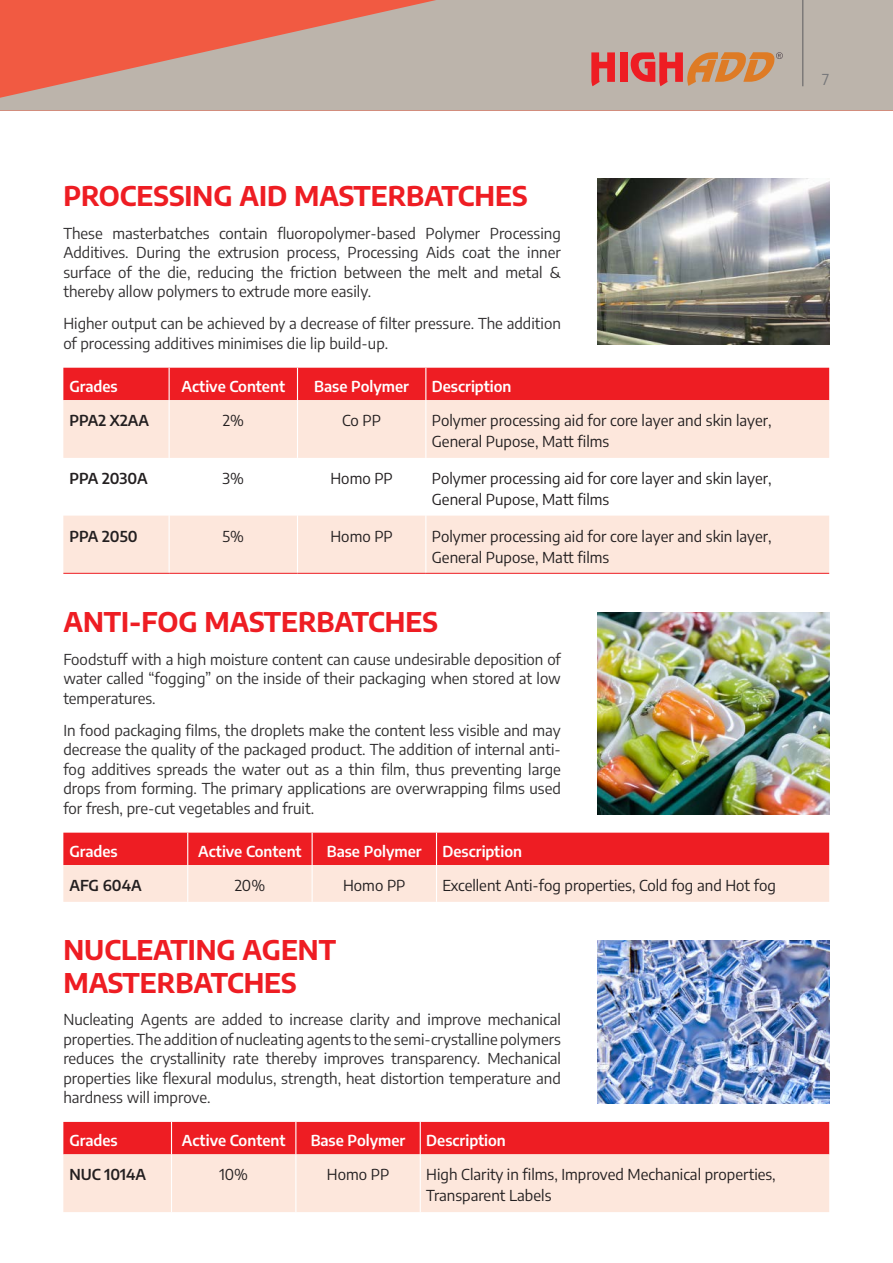
<style>
.page{position:relative;width:893px;height:1263px;background:#fff}
.page>*{position:absolute;margin:0;border:0;box-sizing:border-box;transform-origin:0 0}
.t1{font:700 27px/32.4px "Encode Sans";color:#ee1d23}
.t2{font:15px/19.5px "Encode Sans";color:#312f30;text-align:justify}
.Body_Text{font:15px/21px "Encode Sans";color:#231f20}
.Body_Text-2{font:600 15px "Encode Sans";color:#fff}
.Body_Text-3{font:600 15px "Encode Sans";color:#231f20}
.Body_Text-4{font:15px "Encode Sans";color:#757679}
</style>
<div class="page">
<svg style="left:0;top:0;width:893px;height:111px;background:#c89e92"></svg>
<hr style="left:802px;top:0;width:1px;height:86px;background:#5c5c5f">
<div style="left:63px;top:368px;width:766px;height:32px;background:#ee1d23"></div>
<svg style="left:63px;top:400px;width:766px;height:173px;fill:#fde7dc"></svg>
<hr style="left:169px;top:368px;width:1px;height:32px;background:#fff">
<hr style="left:297px;top:368px;width:1px;height:32px;background:#fff">
<hr style="left:425px;top:368px;width:1px;height:32px;background:#fff">
<hr style="left:169px;top:400px;width:1px;height:58px;background:#fff">
<hr style="left:297px;top:400px;width:1px;height:58px;background:#fff">
<hr style="left:425px;top:400px;width:1px;height:58px;background:#fff">
<hr style="left:169px;top:458px;width:1px;height:58px;background:#fff">
<hr style="left:297px;top:458px;width:1px;height:58px;background:#fff">
<hr style="left:425px;top:458px;width:1px;height:58px;background:#fff">
<hr style="left:169px;top:516px;width:1px;height:57px;background:#fff">
<hr style="left:297px;top:516px;width:1px;height:57px;background:#fff">
<hr style="left:425px;top:516px;width:1px;height:57px;background:#fff">
<hr style="left:63px;top:573px;width:106px;height:1px;background:#ee1d23">
<hr style="left:169px;top:573px;width:128px;height:1px;background:#ee1d23">
<hr style="left:297px;top:573px;width:129px;height:1px;background:#ee1d23">
<hr style="left:426px;top:573px;width:403px;height:1px;background:#ee1d23">
<svg style="left:63px;top:833px;width:766px;height:69px;background:#f68986"></svg>
<hr style="left:187px;top:833px;width:1px;height:32px;background:#fff">
<hr style="left:312px;top:833px;width:1px;height:32px;background:#fff">
<hr style="left:436px;top:833px;width:1px;height:32px;background:#fff">
<hr style="left:187px;top:865px;width:1px;height:37px;background:#fff">
<hr style="left:312px;top:865px;width:1px;height:37px;background:#fff">
<hr style="left:436px;top:865px;width:1px;height:37px;background:#fff">
<svg style="left:63px;top:1122px;width:766px;height:90px;background:#f79f9a"></svg>
<hr style="left:171px;top:1122px;width:1px;height:32px;background:#fff">
<hr style="left:295px;top:1122px;width:1px;height:32px;background:#fff">
<hr style="left:420px;top:1122px;width:1px;height:32px;background:#fff">
<hr style="left:171px;top:1154px;width:1px;height:58px;background:#fff">
<hr style="left:295px;top:1154px;width:1px;height:58px;background:#fff">
<hr style="left:420px;top:1154px;width:1px;height:58px;background:#fff">
<img style="left:597px;top:179px;width:232px;height:165px">
<img style="left:597px;top:613px;width:232px;height:201px">
<img style="left:597px;top:941px;width:232px;height:162px">
<svg style="left:591px;top:52px;width:24px;height:34px"></svg>
<div style="left:620px;top:52px;width:8px;height:30px;background:#ee1d23"></div>
<svg style="left:631px;top:52px;width:152px;height:34px;background:#cf8466"></svg>
<p class="t1" style="left:63px;top:179px;width:466px">PROCESSING AID MASTERBATCHES</p>
<p class="t2" style="left:63px;top:223px;width:499px">These masterbatches contain fluoropolymer-based Polymer Processing Additives. During the extrusion process, Processing Aids coat the inner surface of the die, reducing the friction between the melt and metal &amp; thereby allow polymers to extrude more easily.</p>
<p class="t2" style="left:63px;top:313px;width:499px">Higher output can be achieved by a decrease of filter pressure. The addition of processing additives minimises die lip build-up.</p>
<p class="Body_Text-2" style="left:69px;top:376px;width:50px">Grades</p>
<p class="Body_Text-2" style="left:182px;top:376px;width:105px">Active Content</p>
<p class="Body_Text-2" style="left:314px;top:376px;width:96px">Base Polymer</p>
<p class="Body_Text-2" style="left:432px;top:376px;width:81px">Description</p>
<p class="Body_Text-3" style="left:69px;top:410px;width:81px">PPA2 X2AA</p>
<p class="Body_Text" style="left:223px;top:409px;width:23px">2%</p>
<p class="Body_Text" style="left:342px;top:409px;width:40px">Co PP</p>
<p class="Body_Text" style="left:432px;top:409px;width:341px">Polymer processing aid for core layer and skin layer,<br>General Pupose, Matt films</p>
<p class="Body_Text-3" style="left:69px;top:468px;width:80px">PPA 2030A</p>
<p class="Body_Text" style="left:223px;top:467px;width:23px">3%</p>
<p class="Body_Text" style="left:330px;top:467px;width:64px">Homo PP</p>
<p class="Body_Text" style="left:432px;top:467px;width:341px">Polymer processing aid for core layer and skin layer,<br>General Pupose, Matt films</p>
<p class="Body_Text-3" style="left:69px;top:526px;width:70px">PPA 2050</p>
<p class="Body_Text" style="left:223px;top:525px;width:23px">5%</p>
<p class="Body_Text" style="left:330px;top:525px;width:64px">Homo PP</p>
<p class="Body_Text" style="left:432px;top:525px;width:341px">Polymer processing aid for core layer and skin layer,<br>General Pupose, Matt films</p>
<p class="t1" style="left:63px;top:605px;width:376px">ANTI-FOG MASTERBATCHES</p>
<p class="t2" style="left:63px;top:649px;width:499px">Foodstuff with a high moisture content can cause undesirable deposition of water called “fogging” on the inside of their packaging when stored at low temperatures.</p>
<p class="t2" style="left:63px;top:720px;width:499px">In food packaging films, the droplets make the content less visible and may decrease the quality of the packaged product. The addition of internal anti&shy;fog additives spreads the water out as a thin film, thus preventing large drops from forming. The primary applications are overwrapping films used for fresh, pre-cut vegetables and fruit.</p>
<p class="Body_Text-2" style="left:69px;top:841px;width:50px">Grades</p>
<p class="Body_Text-2" style="left:198px;top:841px;width:105px">Active Content</p>
<p class="Body_Text-2" style="left:327px;top:841px;width:96px">Base Polymer</p>
<p class="Body_Text-2" style="left:442px;top:841px;width:81px">Description</p>
<p class="Body_Text-3" style="left:69px;top:875px;width:74px">AFG 604A</p>
<p class="Body_Text" style="left:235px;top:874px;width:32px">20%</p>
<p class="Body_Text" style="left:343px;top:874px;width:64px">Homo PP</p>
<p class="Body_Text" style="left:442px;top:874px;width:335px">Excellent Anti-fog properties, Cold fog and Hot fog</p>
<p class="t1" style="left:63px;top:933px;width:274px">NUCLEATING AGENT<br>MASTERBATCHES</p>
<p class="t2" style="left:63px;top:1009px;width:499px">Nucleating Agents are added to increase clarity and improve mechanical properties. The addition of nucleating agents to the semi-crystalline polymers reduces the crystallinity rate thereby improves transparency. Mechanical properties like flexural modulus, strength, heat distortion temperature and hardness will improve.</p>
<p class="Body_Text-2" style="left:69px;top:1130px;width:50px">Grades</p>
<p class="Body_Text-2" style="left:182px;top:1130px;width:105px">Active Content</p>
<p class="Body_Text-2" style="left:311px;top:1130px;width:96px">Base Polymer</p>
<p class="Body_Text-2" style="left:426px;top:1130px;width:81px">Description</p>
<p class="Body_Text-3" style="left:69px;top:1164px;width:78px">NUC 1014A</p>
<p class="Body_Text" style="left:219px;top:1164px;width:30px">10%</p>
<p class="Body_Text" style="left:327px;top:1164px;width:64px">Homo PP</p>
<p class="Body_Text" style="left:426px;top:1164px;width:351px">High Clarity in films, Improved Mechanical properties,<br>Transparent Labels</p>
<p class="Body_Text-4" style="left:822px;top:69px;width:9px">7</p>
</div>
